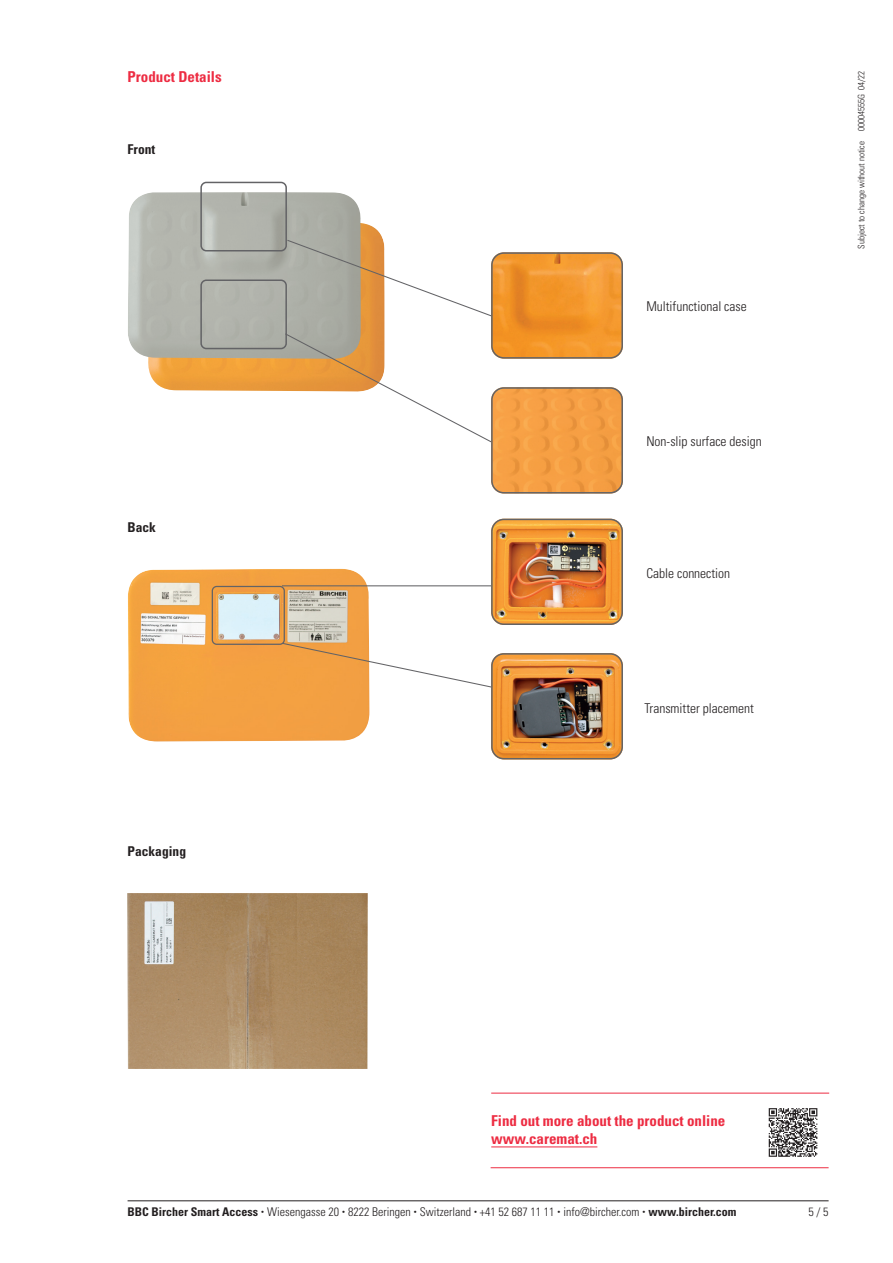
<style>
.page{position:relative;width:893px;height:1263px;background:#fff}
.page>*{position:absolute;margin:0;border:0;box-sizing:border-box;transform-origin:0 0}
.t1{font:700 condensed 15px/18px "Univers";color:#ed2c42}
.t2{font:300 condensed 13.5px "Univers";color:#231f20}
.t3{font:700 condensed 13.5px "Univers";color:#231f20}
.t4{font:300 condensed 12px "Univers";color:#231f20}
.t5{font:300 condensed 9px "Univers";color:#231f20}
.s1{font-weight:700}
.s2{font-family:"Univers Com 47 Light Cond";font-weight:400;font-stretch:normal;font-size:6px}
</style>
<div class="page">
<img style="left:148px;top:223px;width:237px;height:168px">
<img style="left:128px;top:192px;width:234px;height:168px">
<img style="left:128px;top:568px;width:244px;height:173px">
<img style="left:494px;top:255px;width:129px;height:101px">
<div style="left:491px;top:252px;width:132px;height:107px;border:2px solid #636366;border-radius:12px"></div>
<img style="left:491px;top:387px;width:132px;height:106px">
<div style="left:491px;top:387px;width:132px;height:106px;border:2px solid #636366;border-radius:12px"></div>
<img style="left:491px;top:653px;width:132px;height:106px">
<div style="left:491px;top:653px;width:132px;height:106px;border:2px solid #636366;border-radius:12px"></div>
<img style="left:491px;top:519px;width:132px;height:106px">
<div style="left:491px;top:519px;width:132px;height:106px;border:2px solid #636366;border-radius:12px"></div>
<div style="left:200px;top:182px;width:87px;height:69px;border:2px solid #636366;border-radius:5px"></div>
<div style="left:200px;top:279px;width:87px;height:70px;border:2px solid #636366;border-radius:5px"></div>
<div style="left:212px;top:586px;width:73px;height:59px;border:1px solid #636366;border-radius:4px"></div>
<svg style="left:284px;top:332px;width:209px;height:111px"></svg>
<hr style="left:282px;top:585px;width:209px;height:1px;background:#636366">
<img style="left:127px;top:893px;width:241px;height:176px">
<svg style="left:286px;top:239px;width:206px;height:78px"></svg>
<svg style="left:282px;top:642px;width:210px;height:46px"></svg>
<hr style="left:128px;top:1200px;width:701px;height:1px;background:#231f20">
<hr style="left:491px;top:1167px;width:338px;height:1px;background:#ed2c42">
<hr style="left:491px;top:1093px;width:338px;height:1px;background:#ed2c42">
<hr style="left:491px;top:1147px;width:106px;height:1px;background:#ed2c42">
<svg style="left:768px;top:1108px;width:50px;height:49px"></svg>
<svg style="left:769px;top:1108px;width:48px;height:49px"></svg>
<p class="t1" style="left:128px;top:67px;width:96px">Product Details</p>
<p class="t3" style="left:128px;top:141px;width:29px">Front</p>
<p class="t3" style="left:128px;top:519px;width:30px">Back</p>
<p class="t3" style="left:128px;top:843px;width:60px">Packaging</p>
<p class="t2" style="left:646px;top:298px;width:102px">Multifunctional case</p>
<p class="t2" style="left:646px;top:433px;width:117px">Non-slip surface design</p>
<p class="t2" style="left:646px;top:565px;width:85px">Cable connection</p>
<p class="t2" style="left:645px;top:700px;width:111px">Transmitter placement</p>
<p class="t5" style="left:856px;top:249px;width:179px;rotate:-90deg">Subject to change without notice 00004555G 04/22</p>
<p class="t1" style="left:491px;top:1111px;width:236px">Find out more about the product online www.caremat.ch</p>
<p class="t4" style="left:128px;top:1204px;width:611px"><span class="s1">BBC Bircher Smart Access</span> <span class="s2">•</span> Wiesengasse 20 <span class="s2">•</span> 8222 Beringen <span class="s2">•</span> Switzerland <span class="s2">•</span> +41 52 687 11 11 <span class="s2">•</span> info@bircher.com <span class="s2">•</span> <span class="s1">www.bircher.com</span></p>
<p class="t4" style="left:809px;top:1204px;width:21px">5 / 5</p>
</div>
